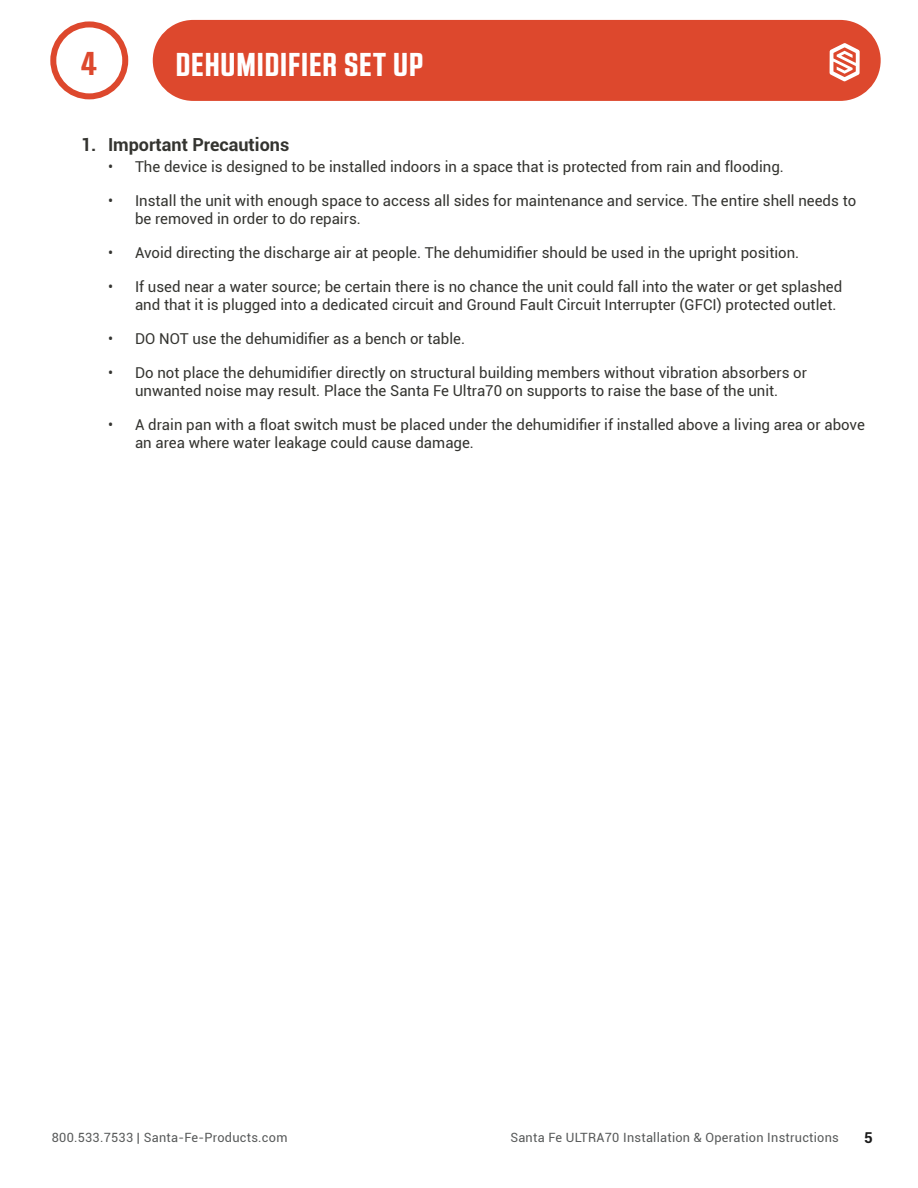
<style>
.page{position:relative;width:918px;height:1188px;background:#fff}
.page>*{position:absolute;margin:0;border:0;box-sizing:border-box;transform-origin:0 0}
.t1{font:700 33px "RB No 2.1 a W00";letter-spacing:.045em;color:#fff}
.t2{font:700 33px "RB No 2.1 a W00";color:#dd482d}
.t3{font:700 18px "Roboto";color:#343430}
.t4{font:15px/18px "Roboto";color:#343430}
.t5{font:700 15px "Roboto";color:#1a1a1a}
.t6{font:12.75px "Roboto";letter-spacing:.02em;color:#585a5a}
</style>
<div class="page">
<div style="left:153px;top:20px;width:728px;height:81px;background:#dd482d;border-radius:41px"></div>
<svg style="left:830px;top:43px;width:30px;height:38px"></svg>
<div style="left:50px;top:21px;width:78px;height:78px;border:6px solid #dd482d;border-radius:50%"></div>
<h1 class="t2" style="left:82px;top:44px;width:17px">4</h1>
<h1 class="t1" style="left:176px;top:45px;width:248px">DEHUMIDIFIER SET UP</h1>
<p class="t3" style="left:81px;top:135px;width:210px">1. Important Precautions</p>
<p class="t4" style="left:108px;top:158px;width:678px">• The device is designed to be installed indoors in a space that is protected from rain and flooding.</p>
<p class="t4" style="left:135px;top:192px;width:723px;text-indent:-27px">• Install the unit with enough space to access all sides for maintenance and service. The entire shell needs to be removed in order to do repairs.</p>
<p class="t4" style="left:108px;top:244px;width:693px">• Avoid directing the discharge air at people. The dehumidifier should be used in the upright position.</p>
<p class="t4" style="left:135px;top:278px;width:709px;text-indent:-27px">• If used near a water source; be certain there is no chance the unit could fall into the water or get splashed and that it is plugged into a dedicated circuit and Ground Fault Circuit Interrupter (GFCI) protected outlet.</p>
<p class="t4" style="left:108px;top:330px;width:359px">• DO NOT use the dehumidifier as a bench or table.</p>
<p class="t4" style="left:108px;top:364px;width:701px;text-align:center">• Do not place the dehumidifier directly on structural building members without vibration absorbers or unwanted noise may result. Place the Santa Fe Ultra70 on supports to raise the base of the unit.</p>
<p class="t4" style="left:135px;top:415px;width:731px;text-indent:-27px">• A drain pan with a float switch must be placed under the dehumidifier if installed above a living area or above an area where water leakage could cause damage.</p>
<p class="t6" style="left:52px;top:1130px;width:237px">800.533.7533 | Santa-Fe-Products.com</p>
<p class="t6" style="left:510px;top:1130px;width:330px">Santa Fe ULTRA70 Installation &amp; Operation Instructions</p>
<p class="t5" style="left:864px;top:1129px;width:10px">5</p>
</div>
